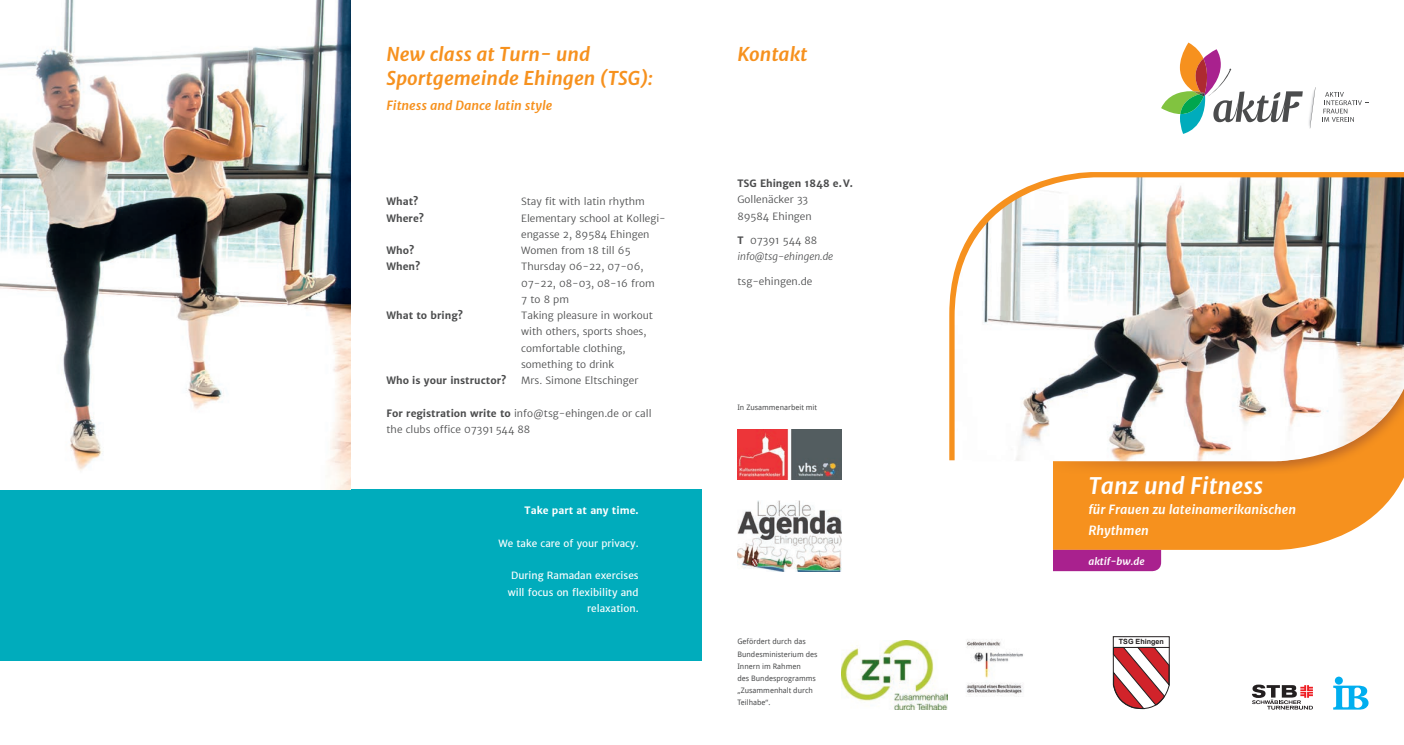
<style>
.page{position:relative;width:1404px;height:745px;background:#fff}
.page>*{position:absolute;margin:0;border:0;box-sizing:border-box;transform-origin:0 0}
.t1{font:italic 700 22.5px "Merriweather Sans";color:#fff}
.t2{font:italic 700 18.75px/24.4px "Merriweather Sans";color:#f6911e}
.t3{font:italic 700 12.5px "Merriweather Sans";color:#fff}
.t4{font:italic 700 12.5px "Merriweather Sans";color:#f6911e}
.t5{font:300 10px/16.2px "Merriweather Sans";color:#4b4c4d}
.t6{font:10px "Merriweather Sans";color:#fff}
.t7{font:700 10px "Merriweather Sans";color:#4b4c4d}
.t8{font:italic 300 10px "Merriweather Sans";color:#4b4c4d}
.t9{font:700 10px "Merriweather Sans";color:#fff}
.t10{font:italic 700 10px "Merriweather Sans";color:#fff}
.t11{font:7.5px/12.2px "Droid Sans";color:#4b4c4d}
.t12{font:700 7.12px "Arial";color:#231f20}
.s1{font-weight:700}
</style>
<div class="page">
<div style="left:0;top:489px;width:702px;height:171px;background:#00acbc"></div>
<svg style="left:1053px;top:475px;width:350px;height:74px;fill:#f6911e"></svg>
<svg style="left:1333px;top:685px;width:35px;height:24px"></svg>
<svg style="left:1334px;top:676px;width:8px;height:8px"></svg>
<svg style="left:1252px;top:684px;width:60px;height:25px"></svg>
<div style="left:1052px;top:177px;width:351px;height:298px;background:#713236;opacity:.4"></div>
<svg style="left:1322px;top:92px;width:46px;height:30px"></svg>
<svg style="left:1309px;top:87px;width:6px;height:41px"></svg>
<svg style="left:1161px;top:43px;width:141px;height:91px"></svg>
<div style="left:1053px;top:549px;width:107px;height:21px;background:#a9218e"></div>
<img style="left:841px;top:640px;width:106px;height:69px">
<img style="left:966px;top:639px;width:57px;height:58px">
<svg style="left:1112px;top:636px;width:57px;height:72px"></svg>
<hr style="left:1113px;top:646px;width:56px;height:1px;background:#231f20">
<svg style="left:949px;top:172px;width:454px;height:288px;fill:#f6911e"></svg>
<img style="left:954px;top:177px;width:449px;height:284px">
<img style="left:737px;top:500px;width:104px;height:70px">
<img style="left:737px;top:429px;width:104px;height:50px">
<img style="left:0;top:0;width:351px;height:489px">
<p class="t2" style="left:386px;top:42px;width:268px">New class at Turn- und<br>Sportgemeinde Ehingen (TSG):</p>
<p class="t4" style="left:386px;top:97px;width:167px">Fitness and Dance latin style</p>
<p class="t7" style="left:386px;top:195px;width:33px">What?</p>
<p class="t5" style="left:521px;top:193px;width:125px">Stay fit with latin rhythm</p>
<p class="t7" style="left:386px;top:212px;width:39px">Where?</p>
<p class="t5" style="left:521px;top:210px;width:146px">Elementary school at Kollegi&shy;engasse 2, 89584 Ehingen</p>
<p class="t7" style="left:386px;top:244px;width:29px">Who?</p>
<p class="t5" style="left:521px;top:242px;width:111px">Women from 18 till 65</p>
<p class="t7" style="left:386px;top:260px;width:35px">When?</p>
<p class="t5" style="left:521px;top:258px;width:135px">Thursday 06-22, 07-06,<br>07-22, 08-03, 08-16 from<br>7 to 8 pm</p>
<p class="t7" style="left:386px;top:309px;width:78px">What to bring?</p>
<p class="t5" style="left:521px;top:307px;width:133px">Taking pleasure in workout with others, sports shoes, comfortable clothing, something to drink</p>
<p class="t7" style="left:386px;top:374px;width:121px">Who is your instructor?</p>
<p class="t5" style="left:521px;top:372px;width:119px">Mrs. Simone Eltschinger</p>
<p class="t5" style="left:386px;top:405px;width:267px"><span class="s1">For registration write to</span> info@tsg-ehingen.de or call the clubs office 07391 544 88</p>
<p class="t9" style="left:524px;top:504px;width:115px">Take part at any time.</p>
<p class="t6" style="left:498px;top:537px;width:142px">We take care of your privacy.</p>
<p class="t6" style="left:511px;top:569px;width:129px">During Ramadan exercises</p>
<p class="t6" style="left:507px;top:585px;width:132px">will focus on flexibility and</p>
<p class="t6" style="left:587px;top:602px;width:53px">relaxation.</p>
<p class="t2" style="left:737px;top:42px;width:71px">Kontakt</p>
<p class="t7" style="left:737px;top:177px;width:117px">TSG Ehingen 1848 e.V.</p>
<p class="t5" style="left:737px;top:192px;width:72px">Gollenäcker 33</p>
<p class="t5" style="left:737px;top:208px;width:76px">89584 Ehingen</p>
<p class="t5" style="left:737px;top:232px;width:81px"><span class="s1">T</span> 07391 544 88</p>
<p class="t8" style="left:737px;top:250px;width:97px">info@tsg-ehingen.de</p>
<p class="t5" style="left:737px;top:273px;width:76px">tsg-ehingen.de</p>
<p class="t11" style="left:737px;top:401px;width:81px">In Zusammenarbeit mit</p>
<p class="t11" style="left:737px;top:634px;width:82px">Gefördert durch das<br>Bundesministerium des<br>Innern im Rahmen</p>
<p class="t11" style="left:737px;top:671px;width:80px">des Bundesprogramms „Zusammenhalt durch<br>Teilhabe“.</p>
<p class="t1" style="left:1088px;top:471px;width:176px">Tanz und Fitness</p>
<p class="t3" style="left:1088px;top:501px;width:209px">für Frauen zu lateinamerikanischen</p>
<p class="t3" style="left:1088px;top:522px;width:62px">Rhythmen</p>
<p class="t10" style="left:1088px;top:555px;width:58px">aktif-bw.de</p>
<p class="t12" style="left:1118px;top:637px;width:46px">TSG Ehingen</p>
</div>
